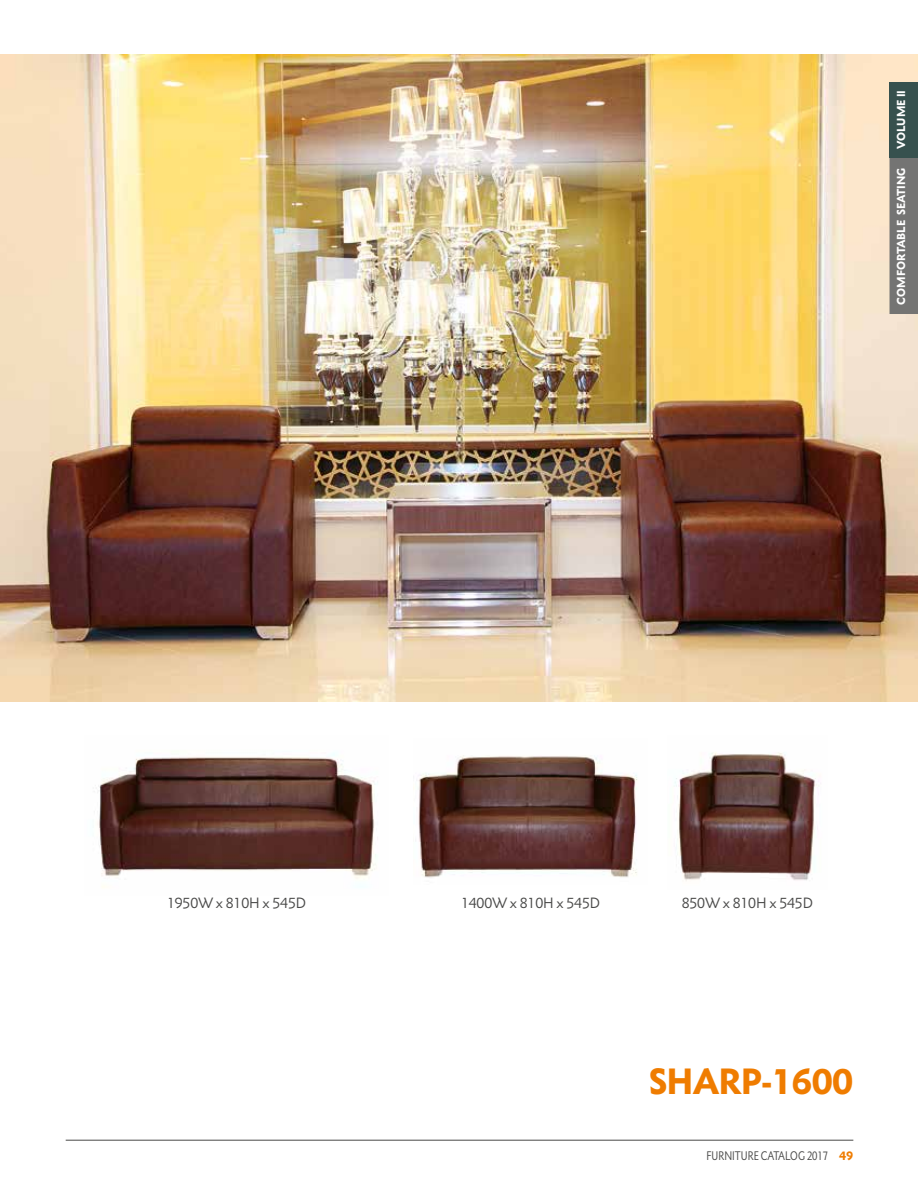
<style>
.page{position:relative;width:918px;height:1188px;background:#fff}
.page>*{position:absolute;margin:0;border:0;box-sizing:border-box;transform-origin:0 0}
.t1{font:900 33px "Metro Nova Pro";letter-spacing:-.025em;color:#ef7c00}
.t2{font:13.5px "Metro Nova Pro";letter-spacing:-.01em;color:#494948}
.t3{font:condensed 11.25px "Metro Nova Pro";color:#494948}
.t4{font:900 10.5px "Metro Nova Pro";color:#fff}
.s1{font-weight:900;font-stretch:normal;color:#ef7c00}
</style>
<div class="page">
<img style="left:0;top:54px;width:918px;height:648px">
<img style="left:97px;top:753px;width:279px;height:135px">
<img style="left:418px;top:755px;width:220px;height:123px">
<img style="left:674px;top:752px;width:147px;height:129px">
<div style="left:890px;top:158px;width:28px;height:156px;background:#747473"></div>
<div style="left:890px;top:82px;width:28px;height:76px;background:#37514e"></div>
<hr style="left:66px;top:1140px;width:787px;height:1px;background:#494948">
<p class="t4" style="left:895px;top:149px;width:61px;rotate:-90deg">VOLUME II</p>
<p class="t4" style="left:895px;top:305px;width:139px;rotate:-90deg">COMFORTABLE SEATING</p>
<p class="t2" style="left:167px;top:894px;width:141px">1950W x 810H x 545D</p>
<p class="t2" style="left:461px;top:894px;width:141px">1400W x 810H x 545D</p>
<p class="t2" style="left:682px;top:894px;width:133px">850W x 810H x 545D</p>
<h1 class="t1" style="left:649px;top:1061px;width:206px">SHARP-1600</h1>
<p class="t3" style="left:707px;top:1149px;width:148px">FURNITURE CATALOG 2017 <span class="s1">49</span></p>
</div>
